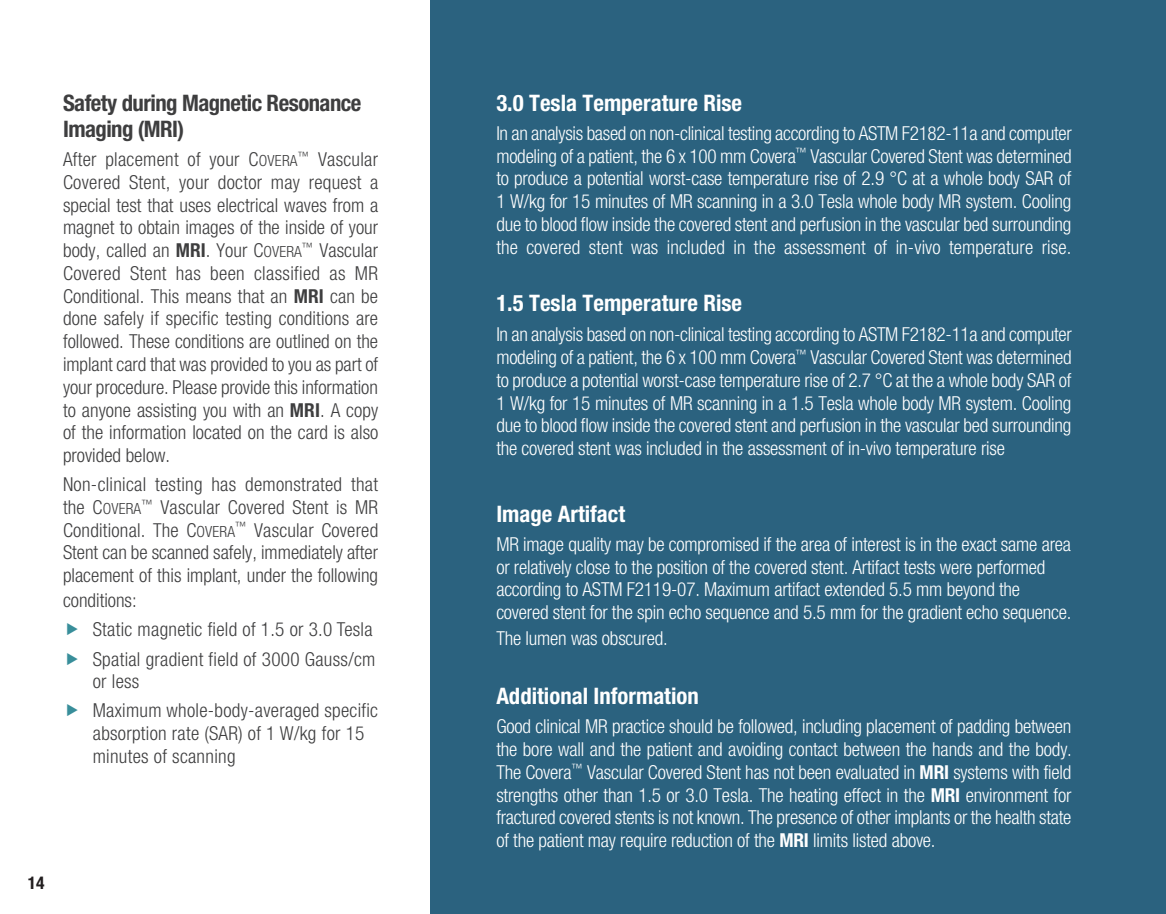
<style>
.page{position:relative;width:1166px;height:914px;background:#fff}
.page>*{position:absolute;margin:0;border:0;box-sizing:border-box;transform-origin:0 0}
.Heading_2{font:700 condensed 22.75px "Helvetica Neue LT Pro";color:#fff}
.Heading_2-2{font:700 condensed 22.75px/26.2px "Helvetica Neue LT Pro";letter-spacing:-.025em;color:#3e3e3f}
.Body_text{font:700 condensed 22.75px "Helvetica Neue LT Pro";color:#fff}
.Body_text-2{font:300 condensed 19.25px/22.8px "Helvetica Neue LT Pro";letter-spacing:-.01em;color:#fff;text-align:justify}
.Body_text-3{font:300 condensed 19.25px/22.8px "Helvetica Neue LT Pro";letter-spacing:.015em;color:#3e3e3f;text-align:justify}
.Heading_2-3{font:300 condensed 19.25px/22.8px "Helvetica Neue LT Pro";letter-spacing:-.01em;color:#fff}
.t1{font:700 condensed 17.5px "Helvetica Neue LT Pro";color:#231f20}
.s1{font-size:15.4px}
.s2{font-weight:700}
</style>
<div class="page">
<div style="left:430px;top:0;width:736px;height:914px;background:#2b627f"></div>
<p class="Heading_2-2" style="left:63px;top:90px;width:300px">Safety during Magnetic Resonance<br>Imaging (MRI)</p>
<p class="Body_text-3" style="left:63px;top:148px;width:317px">After placement of your C<span class="s1">OVERA</span><sup>™</sup> Vascular Covered Stent, your doctor may request a special test that uses electrical waves from a magnet to obtain images of the inside of your body, called an <span class="s2">MRI</span>. Your C<span class="s1">OVERA</span><sup>™</sup> Vascular Covered Stent has been classified as MR Conditional. This means that an <span class="s2">MRI</span> can be done safely if specific testing conditions are followed. These conditions are outlined on the implant card that was provided to you as part of your procedure. Please provide this information to anyone assisting you with an <span class="s2">MRI</span>. A copy of the information located on the card is also provided below.</p>
<p class="Body_text-3" style="left:63px;top:473px;width:317px">Non-clinical testing has demonstrated that the C<span class="s1">OVERA</span><sup>™</sup> Vascular Covered Stent is MR Conditional. The C<span class="s1">OVERA</span><sup>™</sup> Vascular Covered Stent can be scanned safely, immediately after placement of this implant, under the following</p>
<p class="Body_text-3" style="left:63px;top:589px;width:75px">conditions:</p>
<p class="Body_text-3" style="left:93px;top:618px;width:281px">Static magnetic field of 1.5 or 3.0 Tesla</p>
<p class="Body_text-3" style="left:93px;top:647px;width:284px">Spatial gradient field of 3000 Gauss/cm or less</p>
<p class="Body_text-3" style="left:93px;top:699px;width:287px;text-align:left">Maximum whole-body-averaged specific absorption rate (SAR) of 1 W/kg for 15 minutes of scanning</p>
<p class="t1" style="left:28px;top:872px;width:18px">14</p>
<p class="Heading_2" style="left:496px;top:89px;width:247px">3.0 Tesla Temperature Rise</p>
<p class="Body_text-2" style="left:496px;top:122px;width:577px">In an analysis based on non-clinical testing according to ASTM F2182-11a and computer modeling of a patient, the 6 x 100 mm Covera<sup>™</sup> Vascular Covered Stent was determined to produce a potential worst-case temperature rise of 2.9 °C at a whole body SAR of 1 W/kg for 15 minutes of MR scanning in a 3.0 Tesla whole body MR system. Cooling due to blood flow inside the covered stent and perfusion in the vascular bed surrounding the covered stent was included in the assessment of in-vivo temperature rise.</p>
<p class="Body_text" style="left:496px;top:289px;width:247px">1.5 Tesla Temperature Rise</p>
<p class="Body_text-2" style="left:496px;top:323px;width:577px">In an analysis based on non-clinical testing according to ASTM F2182-11a and computer modeling of a patient, the 6 x 100 mm Covera<sup>™</sup> Vascular Covered Stent was determined to produce a potential worst-case temperature rise of 2.7 °C at the a whole body SAR of 1 W/kg for 15 minutes of MR scanning in a 1.5 Tesla whole body MR system. Cooling due to blood flow inside the covered stent and perfusion in the vascular bed surrounding the covered stent was included in the assessment of in-vivo temperature rise</p>
<p class="Heading_2" style="left:496px;top:500px;width:130px">Image Artifact</p>
<p class="Heading_2-3" style="left:496px;top:532px;width:576px">MR image quality may be compromised if the area of interest is in the exact same area or relatively close to the position of the covered stent. Artifact tests were performed according to ASTM F2119-07. Maximum artifact extended 5.5 mm beyond the covered stent for the spin echo sequence and 5.5 mm for the gradient echo sequence.</p>
<p class="Heading_2-3" style="left:496px;top:627px;width:173px">The lumen was obscured.</p>
<p class="Heading_2" style="left:496px;top:682px;width:204px">Additional Information</p>
<p class="Body_text-2" style="left:496px;top:715px;width:577px">Good clinical MR practice should be followed, including placement of padding between the bore wall and the patient and avoiding contact between the hands and the body.<br>The Covera<sup>™</sup> Vascular Covered Stent has not been evaluated in <span class="s2">MRI</span> systems with field strengths other than 1.5 or 3.0 Tesla. The heating effect in the <span class="s2">MRI</span> environment for fractured covered stents is not known. The presence of other implants or the health state of the patient may require reduction of the <span class="s2">MRI</span> limits listed above.</p>
</div>
